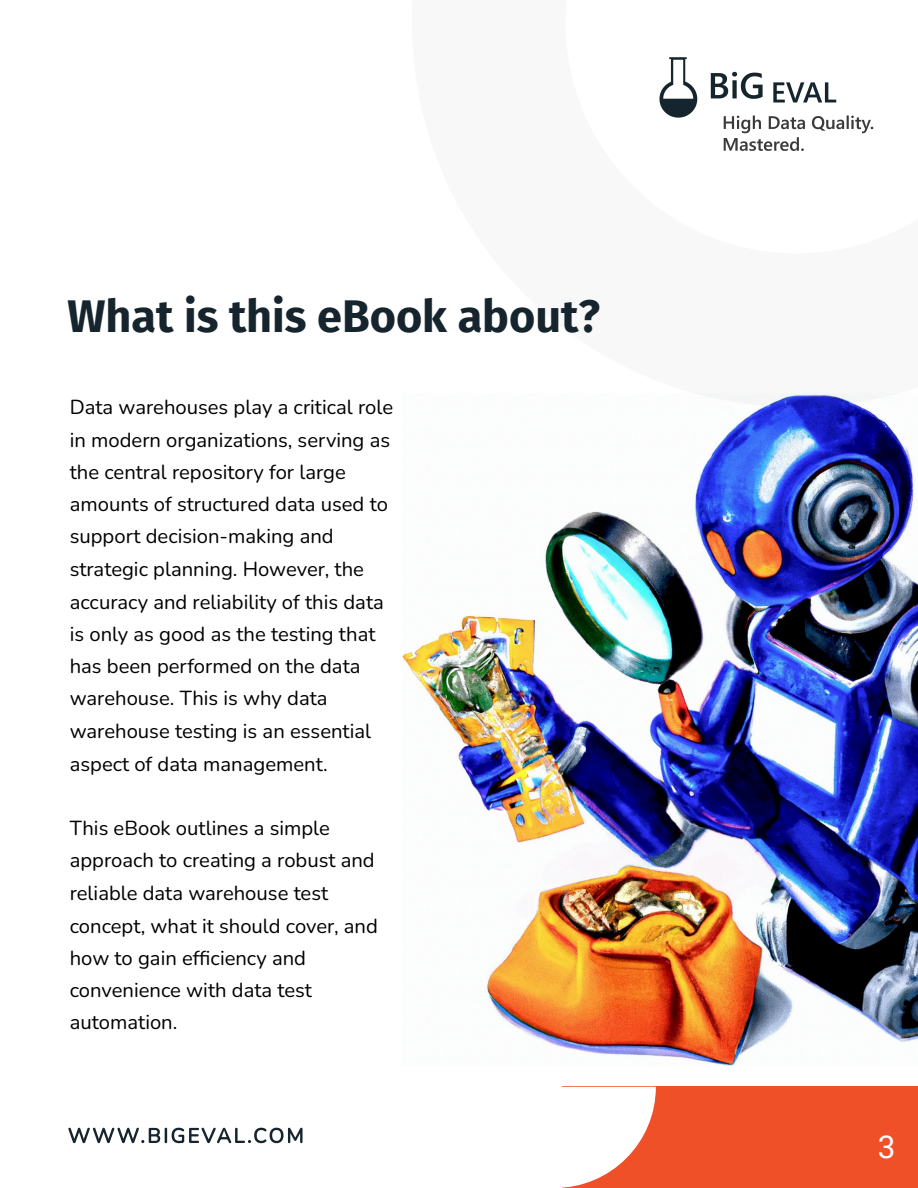
<style>
.page{position:relative;width:918px;height:1188px;background:#fff}
.page>*{position:absolute;margin:0;border:0;box-sizing:border-box;transform-origin:0 0}
.t1{font:700 45px "Fira Sans";color:#16252d}
.t2{font:31.5px "Roboto";color:#fff}
.t3{font:200 20.25px/32.4px "Nunito";color:#000}
</style>
<div class="page">
<img style="left:402px;top:407px;width:516px;height:659px">
<svg style="left:700px;top:393px;width:193px;height:14px"></svg>
<div style="left:0;top:1087px;width:918px;height:101px;background:#ef5028"></div>
<div style="left:0;top:1087px;width:561px;height:101px;background:#fff"></div>
<svg style="left:561px;top:1087px;width:95px;height:101px"></svg>
<img style="left:659px;top:57px;width:215px;height:94px">
<svg style="left:68px;top:1128px;width:235px;height:16px"></svg>
<h1 class="t1" style="left:68px;top:278px;width:534px">What is this eBook about?</h1>
<p class="t3" style="left:70px;top:391px;width:325px">Data warehouses play a critical role in modern organizations, serving as the central repository for large amounts of structured data used to support decision-making and strategic planning. However, the accuracy and reliability of this data is only as good as the testing that has been performed on the data warehouse. This is why data warehouse testing is an essential aspect of data management.</p>
<p class="t3" style="left:70px;top:812px;width:310px">This eBook outlines a simple approach to creating a robust and reliable data warehouse test concept, what it should cover, and how to gain efficiency and convenience with data test automation.</p>
<h2 class="t2" style="left:878px;top:1131px;width:19px">3</h2>
</div>
